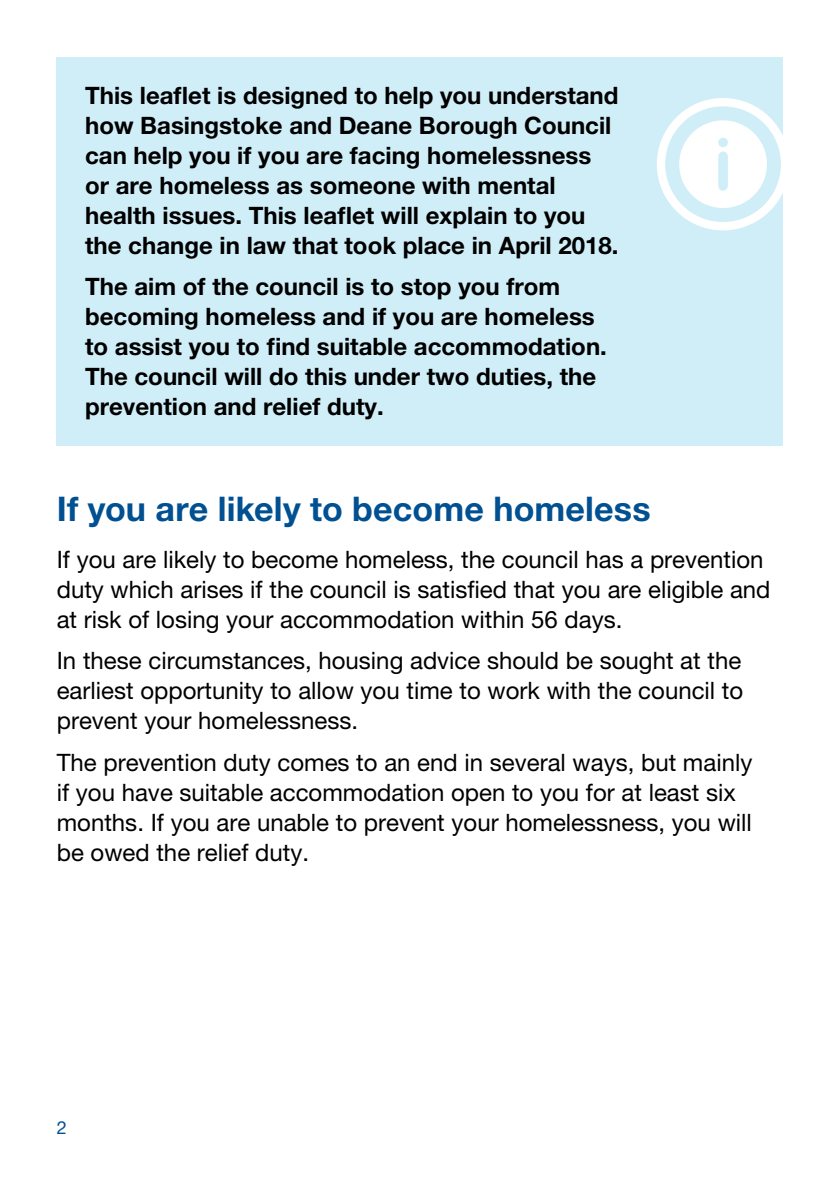
<style>
.page{position:relative;width:840px;height:1191px;background:#fff}
.page>*{position:absolute;margin:0;border:0;box-sizing:border-box;transform-origin:0 0}
.t1{font:700 34px "Helvetica Neue LT";letter-spacing:.005em;color:#005092}
.t2{font:24px/30px "Helvetica Neue LT";color:#000}
.t3{font:700 24px/30px "Helvetica Neue LT";color:#000}
.t4{font:18px "Helvetica Neue LT";color:#005092}
</style>
<div class="page">
<div style="left:57px;top:57px;width:725px;height:388px;background:#d0eef8"></div>
<svg style="left:657px;top:98px;width:126px;height:132px"></svg>
<p class="t3" style="left:85px;top:80px;width:534px">This leafet is designed to help you understand how Basingstoke and Deane Borough Council can help you if you are facing homelessness or are homeless as someone with mental health issues. This leafet will explain to you</p>
<h4 class="t3" style="left:85px;top:230px;width:534px">the change in law that took place in April 2018.</h4>
<p class="t3" style="left:85px;top:271px;width:523px">The aim of the council is to stop you from becoming homeless and if you are homeless to assist you to fnd suitable accommodation.<br>The council will do this under two duties, the prevention and relief duty.</p>
<h2 class="t1" style="left:57px;top:488px;width:595px">If you are likely to become homeless</h2>
<p class="t2" style="left:57px;top:544px;width:714px">If you are likely to become homeless, the council has a prevention duty which arises if the council is satisfed that you are eligible and at risk of losing your accommodation within 56 days.</p>
<p class="t2" style="left:57px;top:645px;width:687px;text-align:justify">In these circumstances, housing advice should be sought at the earliest opportunity to allow you time to work with the council to prevent your homelessness.</p>
<p class="t2" style="left:57px;top:747px;width:696px">The prevention duty comes to an end in several ways, but mainly if you have suitable accommodation open to you for at least six months. If you are unable to prevent your homelessness, you will be owed the relief duty.</p>
<p class="t4" style="left:57px;top:1117px;width:12px">2</p>
</div>
